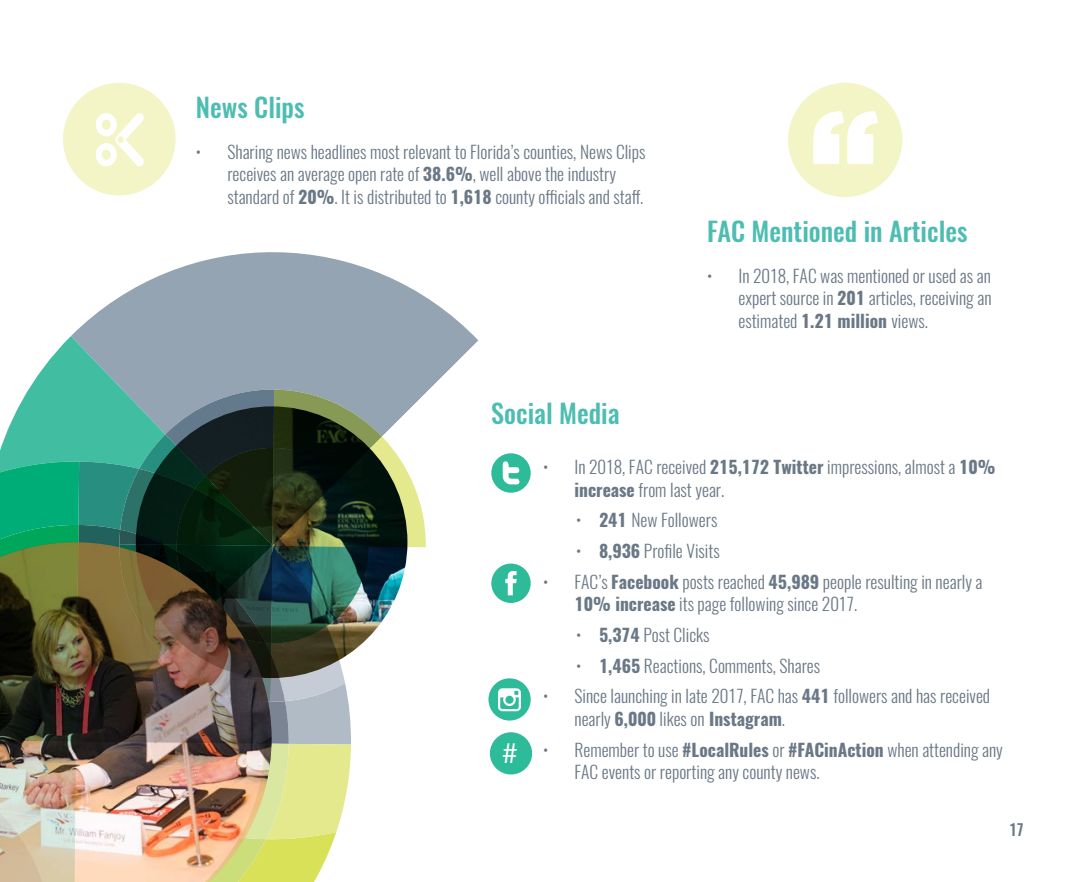
<style>
.page{position:relative;width:1071px;height:882px;background:#fff}
.page>*{position:absolute;margin:0;border:0;box-sizing:border-box;transform-origin:0 0}
.bluebodytext{font:28px "Avenir";color:#fff}
._2018greensmallhead{font:500 26.25px "Oswald";color:#4dbdb2}
.t1{font:300 17.5px/22.8px "Oswald";color:#6a7886}
.bluebodytext-2{font:500 15.75px "Oswald";color:#6a7886}
.s1{font-weight:700}
</style>
<div class="page">
<svg style="left:71px;top:252px;width:407px;height:89px;fill:#94a4b3"></svg>
<svg style="left:0;top:336px;width:474px;height:546px"></svg>
<img style="left:136px;top:406px;width:271px;height:272px">
<svg style="left:788px;top:83px;width:114px;height:114px"></svg>
<svg style="left:491px;top:564px;width:40px;height:39px"></svg>
<svg style="left:491px;top:453px;width:40px;height:40px"></svg>
<svg style="left:488px;top:678px;width:43px;height:43px"></svg>
<div style="left:490px;top:732px;width:42px;height:42px;background:#2dbb9a;border-radius:50%"></div>
<div style="left:63px;top:83px;width:113px;height:112px;background:#f3f5c6;border-radius:50%"></div>
<svg style="left:96px;top:113px;width:48px;height:54px"></svg>
<img style="left:0;top:542px;width:272px;height:340px">
<p class="_2018greensmallhead" style="left:196px;top:89px;width:110px">News Clips</p>
<p class="t1" style="left:227px;top:140px;width:420px;text-indent:-32px">• Sharing news headlines most relevant to Florida’s counties, News Clips receives an average open rate of <span class="s1">38.6%</span>, well above the industry standard of <span class="s1">20%</span>. It is distributed to <span class="s1">1,618</span> county officials and staff.</p>
<p class="_2018greensmallhead" style="left:491px;top:395px;width:130px">Social Media</p>
<p class="_2018greensmallhead" style="left:707px;top:213px;width:262px">FAC Mentioned in Articles</p>
<p class="t1" style="left:738px;top:264px;width:255px;text-align:justify;text-indent:-32px">• In 2018, FAC was mentioned or used as an expert source in <span class="s1">201</span> articles, receiving an estimated <span class="s1">1.21 million</span> views.</p>
<p class="bluebodytext" style="left:502px;top:731px;width:17px">#</p>
<p class="t1" style="left:575px;top:456px;width:422px;text-indent:-31px">• In 2018, FAC received <span class="s1">215,172 Twitter</span> impressions, almost a <span class="s1">10% increase</span> from last year.</p>
<p class="t1" style="left:576px;top:509px;width:143px">• <span class="s1">241</span> New Followers</p>
<p class="t1" style="left:576px;top:540px;width:145px">• <span class="s1">8,936</span> Profile Visits</p>
<p class="t1" style="left:575px;top:570px;width:410px;text-indent:-32px">• FAC’s <span class="s1">Facebook</span> posts reached <span class="s1">45,989</span> people resulting in nearly a<br><span class="s1">10% increase</span> its page following since 2017.</p>
<p class="t1" style="left:576px;top:624px;width:135px">• <span class="s1">5,374</span> Post Clicks</p>
<p class="t1" style="left:576px;top:654px;width:245px">• <span class="s1">1,465</span> Reactions, Comments, Shares</p>
<p class="t1" style="left:575px;top:685px;width:417px;text-indent:-32px">• Since launching in late 2017, FAC has <span class="s1">441</span> followers and has received nearly <span class="s1">6,000</span> likes on <span class="s1">Instagram</span>.</p>
<p class="t1" style="left:575px;top:738px;width:430px;text-indent:-32px">• Remember to use <span class="s1">#LocalRules</span> or <span class="s1">#FACinAction</span> when attending any<br>FAC events or reporting any county news.</p>
<p class="bluebodytext-2" style="left:1009px;top:819px;width:16px">17</p>
</div>
